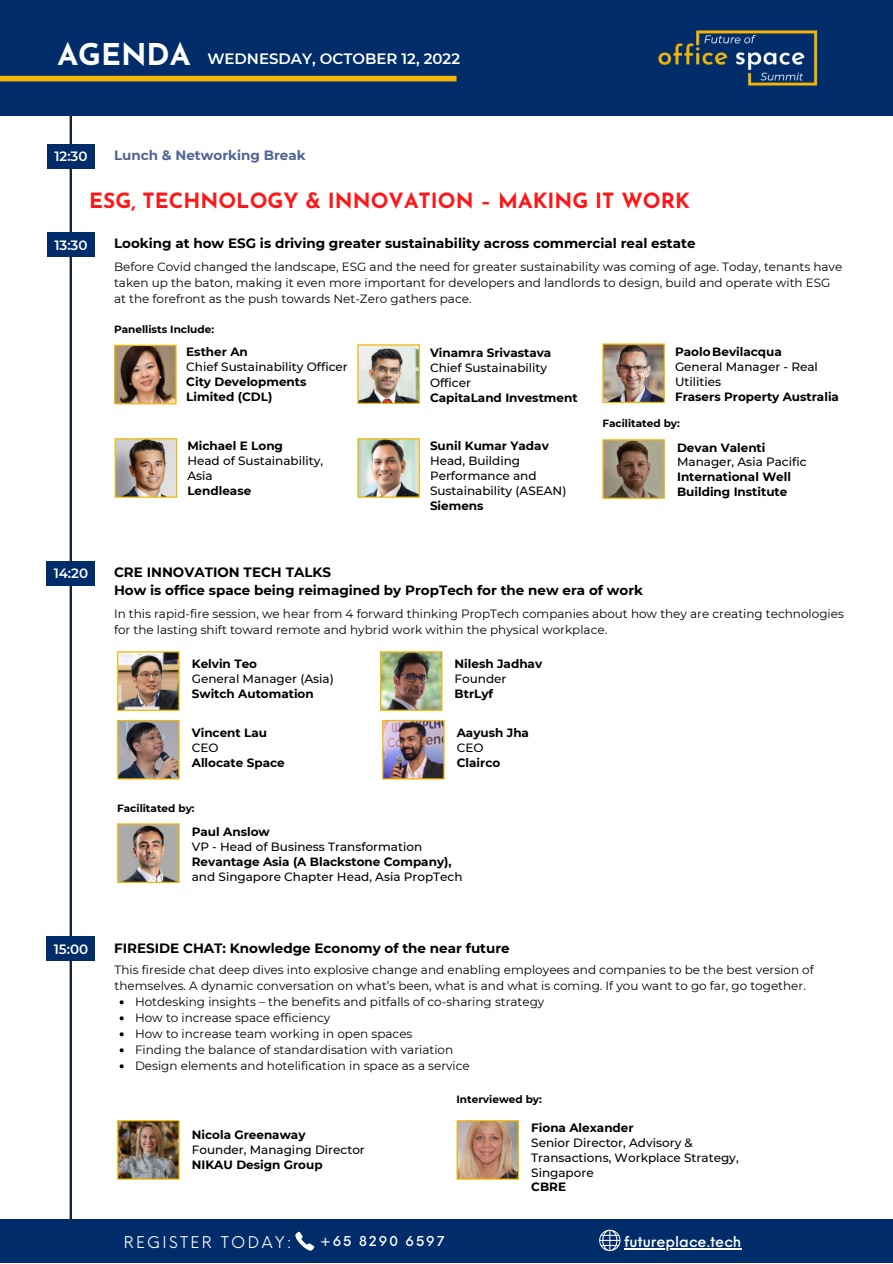
<style>
.page{position:relative;width:893px;height:1264px;background:#fff}
.page>*{position:absolute;margin:0;border:0;box-sizing:border-box;transform-origin:0 0}
.t1{font:700 30px "Josefin Sans";color:#fff}
.t2{font:700 21px "Josefin Sans";color:#ff1616}
.t3{font:15.75px "Neue Einstellung";letter-spacing:.15em;color:#fff}
.t4{font:600 15px "Montserrat";color:#fff}
.t5{font:500 14.7px "Neue Einstellung";color:#fff}
.t6{font:700 13.5px/18px "Montserrat";color:#000}
.t7{font:700 13.5px "Montserrat";color:#4f6592}
.t8{font:600 13.5px "Montserrat";color:#fff}
.t9{font:500 13.35px "Neue Einstellung";letter-spacing:.15em;color:#fff}
.t10{font:12px/16px "Montserrat";color:#000}
.t11{font:700 12px/15px "Montserrat";color:#000}
.t12{font:500 12px/15px "Montserrat";color:#000}
.t13{font:700 10.5px "Montserrat";color:#000}
</style>
<div class="page">
<svg style="left:65px;top:116px;width:11px;height:1103px"></svg>
<div style="left:0;top:0;width:892px;height:116px;background:#002d69"></div>
<div style="left:0;top:76px;width:456px;height:5px;background:#f2b705"></div>
<div style="left:46px;top:561px;width:49px;height:24px;background:#002d69"></div>
<div style="left:47px;top:144px;width:48px;height:24px;background:#002d69"></div>
<img style="left:357px;top:344px;width:63px;height:60px">
<svg style="left:114px;top:345px;width:62px;height:59px"></svg>
<img style="left:115px;top:438px;width:62px;height:60px">
<img style="left:357px;top:438px;width:63px;height:60px">
<svg style="left:602px;top:439px;width:63px;height:60px"></svg>
<div style="left:47px;top:232px;width:48px;height:25px;background:#002d69"></div>
<div style="left:0;top:1219px;width:892px;height:43px;background:#002d69"></div>
<svg style="left:295px;top:1231px;width:19px;height:19px"></svg>
<svg style="left:599px;top:1229px;width:21px;height:21px"></svg>
<hr style="left:624px;top:1248px;width:117px;height:1px;background:#fff">
<img style="left:658px;top:30px;width:160px;height:56px">
<img style="left:117px;top:823px;width:63px;height:60px">
<img style="left:602px;top:343px;width:63px;height:60px">
<img style="left:117px;top:651px;width:63px;height:60px">
<svg style="left:117px;top:720px;width:63px;height:59px"></svg>
<img style="left:380px;top:651px;width:62px;height:60px">
<div style="left:46px;top:936px;width:49px;height:25px;background:#002d69"></div>
<svg style="left:120px;top:1000px;width:4px;height:4px"></svg>
<svg style="left:120px;top:1016px;width:4px;height:4px"></svg>
<svg style="left:120px;top:1032px;width:4px;height:4px"></svg>
<svg style="left:120px;top:1048px;width:4px;height:4px"></svg>
<svg style="left:120px;top:1064px;width:4px;height:4px"></svg>
<img style="left:117px;top:1120px;width:63px;height:59px">
<svg style="left:456px;top:1120px;width:63px;height:59px"></svg>
<img style="left:382px;top:720px;width:62px;height:59px">
<h1 class="t1" style="left:57px;top:43px;width:135px">AGENDA</h1>
<p class="t4" style="left:207px;top:49px;width:254px">WEDNESDAY, OCTOBER 12, 2022</p>
<p class="t8" style="left:54px;top:148px;width:35px">12:30</p>
<p class="t7" style="left:114px;top:147px;width:193px">Lunch &amp; Networking Break</p>
<h2 class="t2" style="left:89px;top:192px;width:602px">ESG, TECHNOLOGY &amp; INNOVATION – MAKING IT WORK</h2>
<p class="t8" style="left:54px;top:237px;width:35px">13:30</p>
<p class="t6" style="left:114px;top:234px;width:583px">Looking at how ESG is driving greater sustainability across commercial real estate</p>
<p class="t10" style="left:114px;top:259px;width:729px">Before Covid changed the landscape, ESG and the need for greater sustainability was coming of age. Today, tenants have taken up the baton, making it even more important for developers and landlords to design, build and operate with ESG at the forefront as the push towards Net-Zero gathers pace.</p>
<p class="t13" style="left:114px;top:323px;width:102px">Panellists Include:</p>
<p class="t11" style="left:186px;top:344px;width:63px">Esther An</p>
<p class="t12" style="left:186px;top:359px;width:163px">Chief Sustainability Officer</p>
<p class="t11" style="left:186px;top:374px;width:122px">City Developments<br>Limited (CDL)</p>
<p class="t11" style="left:187px;top:438px;width:97px">Michael E Long</p>
<p class="t12" style="left:187px;top:453px;width:137px">Head of Sustainability,<br>Asia</p>
<p class="t11" style="left:187px;top:483px;width:65px">Lendlease</p>
<p class="t11" style="left:430px;top:345px;width:123px">Vinamra Srivastava</p>
<p class="t12" style="left:430px;top:360px;width:119px">Chief Sustainability<br>Officer</p>
<p class="t11" style="left:430px;top:390px;width:149px">CapitaLand Investment</p>
<p class="t11" style="left:430px;top:438px;width:120px">Sunil Kumar Yadav</p>
<p class="t12" style="left:430px;top:453px;width:138px">Head, Building<br>Performance and<br>Sustainability (ASEAN)</p>
<p class="t11" style="left:430px;top:497px;width:55px">Siemens</p>
<p class="t11" style="left:675px;top:344px;width:108px">PaoloBevilacqua</p>
<p class="t12" style="left:675px;top:359px;width:144px">General Manager - Real<br>Utilities</p>
<p class="t11" style="left:675px;top:389px;width:165px">Frasers Property Australia</p>
<p class="t13" style="left:602px;top:417px;width:79px">Facilitated by:</p>
<p class="t11" style="left:677px;top:439px;width:90px">Devan Valenti</p>
<p class="t12" style="left:677px;top:454px;width:131px">Manager, Asia Pacific</p>
<p class="t11" style="left:677px;top:469px;width:115px">International Well<br>Building Institute</p>
<p class="t8" style="left:54px;top:565px;width:36px">14:20</p>
<p class="t6" style="left:114px;top:563px;width:530px">CRE INNOVATION TECH TALKS<br>How is office space being reimagined by PropTech for the new era of work</p>
<p class="t10" style="left:114px;top:605px;width:731px">In this rapid-fire session, we hear from 4 forward thinking PropTech companies about how they are creating technologies for the lasting shift toward remote and hybrid work within the physical workplace.</p>
<p class="t11" style="left:192px;top:656px;width:67px">Kelvin Teo</p>
<p class="t12" style="left:192px;top:671px;width:143px">General Manager (Asia)</p>
<p class="t11" style="left:192px;top:686px;width:123px">Switch Automation</p>
<p class="t11" style="left:192px;top:725px;width:77px">Vincent Lau</p>
<p class="t12" style="left:192px;top:740px;width:28px">CEO</p>
<p class="t11" style="left:192px;top:755px;width:94px">Allocate Space</p>
<p class="t11" style="left:454px;top:656px;width:89px">Nilesh Jadhav</p>
<p class="t12" style="left:454px;top:671px;width:53px">Founder</p>
<p class="t11" style="left:454px;top:686px;width:40px">BtrLyf</p>
<p class="t11" style="left:457px;top:725px;width:74px">Aayush Jha</p>
<p class="t12" style="left:457px;top:740px;width:28px">CEO</p>
<p class="t11" style="left:457px;top:755px;width:45px">Clairco</p>
<p class="t13" style="left:117px;top:801px;width:79px">Facilitated by:</p>
<p class="t11" style="left:192px;top:823px;width:79px">Paul Anslow</p>
<p class="t12" style="left:192px;top:838px;width:232px">VP - Head of Business Transformation</p>
<p class="t11" style="left:192px;top:853px;width:261px">Revantage Asia (A Blackstone Company),</p>
<p class="t12" style="left:192px;top:868px;width:272px">and Singapore Chapter Head, Asia PropTech</p>
<p class="t8" style="left:54px;top:940px;width:36px">15:00</p>
<p class="t6" style="left:114px;top:938px;width:397px">FIRESIDE CHAT: Knowledge Economy of the near future</p>
<p class="t10" style="left:115px;top:962px;width:700px">This fireside chat deep dives into explosive change and enabling employees and companies to be the best version of themselves. A dynamic conversation on what’s been, what is and what is coming. If you want to go far, go together.</p>
<p class="t10" style="left:135px;top:994px;width:411px">Hotdesking insights – the benefits and pitfalls of co-sharing strategy How to increase space efficiency<br>How to increase team working in open spaces<br>Finding the balance of standardisation with variation<br>Design elements and hotelification in space as a service</p>
<p class="t11" style="left:192px;top:1127px;width:115px">Nicola Greenaway</p>
<p class="t12" style="left:192px;top:1142px;width:174px">Founder, Managing Director</p>
<p class="t11" style="left:192px;top:1157px;width:132px">NIKAU Design Group</p>
<p class="t13" style="left:456px;top:1092px;width:87px">Interviewed by:</p>
<p class="t11" style="left:531px;top:1119px;width:104px">Fiona Alexander</p>
<p class="t12" style="left:531px;top:1134px;width:209px">Senior Director, Advisory &amp;<br>Transactions, Workplace Strategy,<br>Singapore</p>
<p class="t11" style="left:531px;top:1179px;width:36px">CBRE</p>
<h3 class="t3" style="left:124px;top:1228px;width:169px">REGISTER TODAY:</h3>
<p class="t9" style="left:320px;top:1228px;width:126px">+65 8290 6597</p>
<p class="t5" style="left:624px;top:1228px;width:119px">futureplace.tech</p>
</div>
